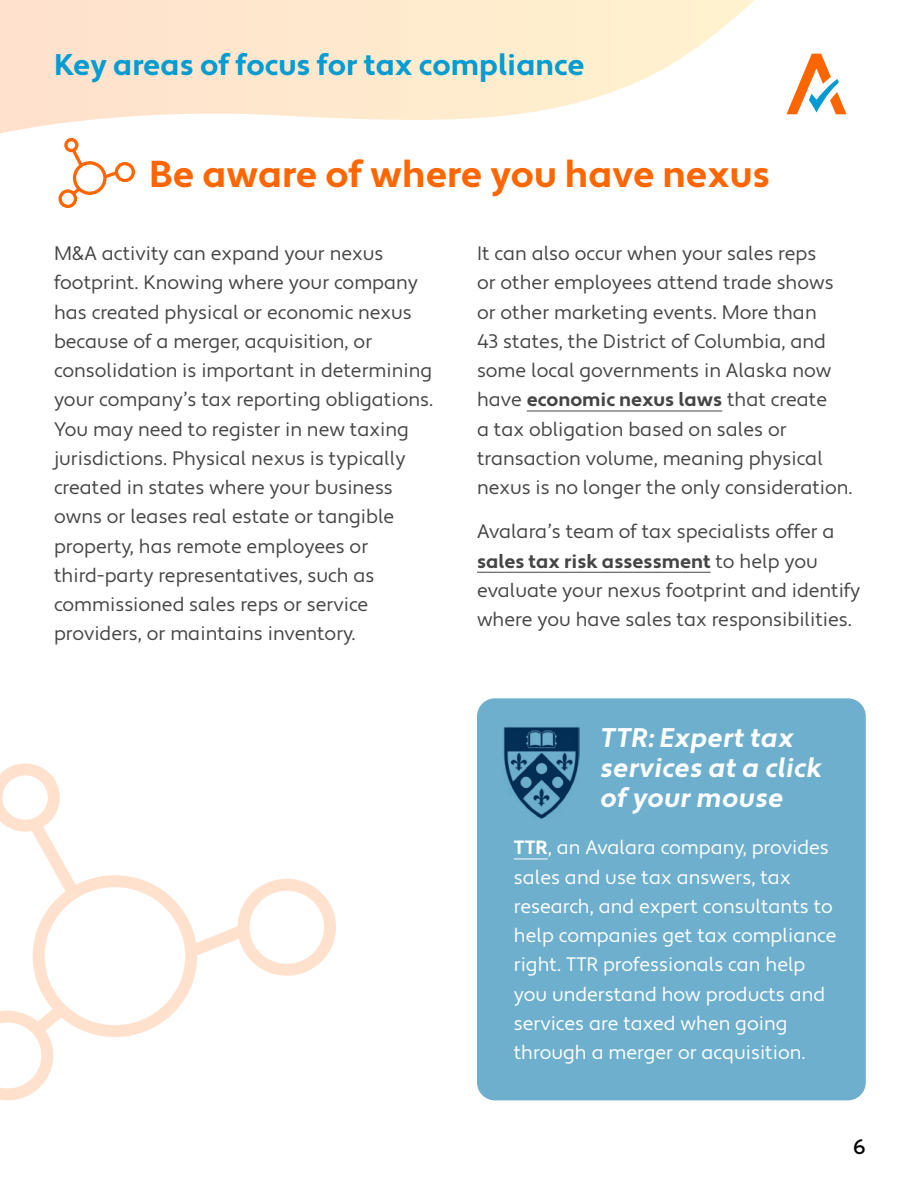
<style>
.page{position:relative;width:900px;height:1200px;background:#fff}
.page>*{position:absolute;margin:0;border:0;box-sizing:border-box;transform-origin:0 0}
.t1{font:700 37.5px "Apertura";color:#f60}
.t2{font:700 29.85px "Apertura";color:#059cd1}
.t3{font:27px/30px "Apertura Bold Obliq";color:#fff}
.t4{font:500 21px "Apertura";color:#000}
.t5{font:19.5px/29.2px "Apertura";color:#454545}
.t6{font:19.5px/29.2px "Apertura";color:#fff}
.t7{font:700 19.2px "Apertura";color:#454545}
.s1{font-weight:400;font-size:19.5px}
.s2{font-weight:700;font-size:19.2px}
</style>
<div class="page">
<hr style="left:527px;top:411px;width:195px;height:1px;background:#454545">
<hr style="left:477px;top:572px;width:234px;height:1px;background:#454545">
<div style="left:477px;top:698px;width:389px;height:402px;background:#6dafcc;border-radius:18px"></div>
<div style="left:73px;top:161px;width:34px;height:34px;border:3px solid #f60;border-radius:50%"></div>
<svg style="left:70px;top:146px;width:16px;height:24px"></svg>
<svg style="left:70px;top:184px;width:14px;height:14px"></svg>
<svg style="left:101px;top:169px;width:20px;height:12px"></svg>
<div style="left:64px;top:138px;width:14px;height:14px;border:3px solid #f60;border-radius:50%"></div>
<div style="left:115px;top:162px;width:20px;height:20px;border:3px solid #f60;border-radius:50%"></div>
<div style="left:58px;top:189px;width:19px;height:19px;border:3px solid #f60;border-radius:50%"></div>
<svg style="left:834px;top:79px;width:13px;height:36px"></svg>
<svg style="left:0;top:0;width:834px;height:134px"></svg>
<div style="left:33px;top:875px;width:164px;height:162px;border:12px solid #f60;border-radius:50%"></div>
<svg style="left:176px;top:913px;width:86px;height:54px"></svg>
<svg style="left:0;top:763px;width:92px;height:151px"></svg>
<div style="left:238px;top:879px;width:98px;height:97px;border:12px solid #f60;border-radius:50%"></div>
<svg style="left:0;top:991px;width:81px;height:109px"></svg>
<hr style="left:514px;top:858px;width:34px;height:1px;background:#fff">
<img style="left:504px;top:727px;width:76px;height:92px">
<h2 class="t2" style="left:54px;top:47px;width:532px">Key areas of focus for tax compliance</h2>
<h1 class="t1" style="left:149px;top:152px;width:623px">Be aware of where you have nexus</h1>
<p class="t5" style="left:54px;top:240px;width:381px">M&amp;A activity can expand your nexus footprint. Knowing where your company has created physical or economic nexus because of a merger, acquisition, or consolidation is important in determining your company’s tax reporting obligations.<br>You may need to register in new taxing jurisdictions. Physical nexus is typically created in states where your business owns or leases real estate or tangible property, has remote employees or third-party representatives, such as commissioned sales reps or service providers, or maintains inventory.</p>
<p class="t5" style="left:477px;top:240px;width:358px">It can also occur when your sales reps or other employees attend trade shows or other marketing events. More than 43 states, the District of Columbia, and some local governments in Alaska now</p>
<p class="t7" style="left:477px;top:388px;width:352px"><span class="s1">have</span> economic nexus laws <span class="s1">that create</span></p>
<p class="t5" style="left:477px;top:415px;width:377px">a tax obligation based on sales or transaction volume, meaning physical nexus is no longer the only consideration.</p>
<p class="t5" style="left:477px;top:518px;width:359px">Avalara’s team of tax specialists offer a</p>
<p class="t7" style="left:477px;top:550px;width:342px">sales tax risk assessment <span class="s1">to help you</span></p>
<p class="t5" style="left:477px;top:576px;width:385px">evaluate your nexus footprint and identify where you have sales tax responsibilities.</p>
<h3 class="t3" style="left:601px;top:724px;width:224px">TTR: Expert tax services at a click of your mouse</h3>
<p class="t6" style="left:514px;top:834px;width:324px"><span class="s2">TTR</span>, an Avalara company, provides sales and use tax answers, tax research, and expert consultants to help companies get tax compliance right. TTR professionals can help you understand how products and services are taxed when going through a merger or acquisition.</p>
<p class="t4" style="left:853px;top:1134px;width:14px">6</p>
</div>
